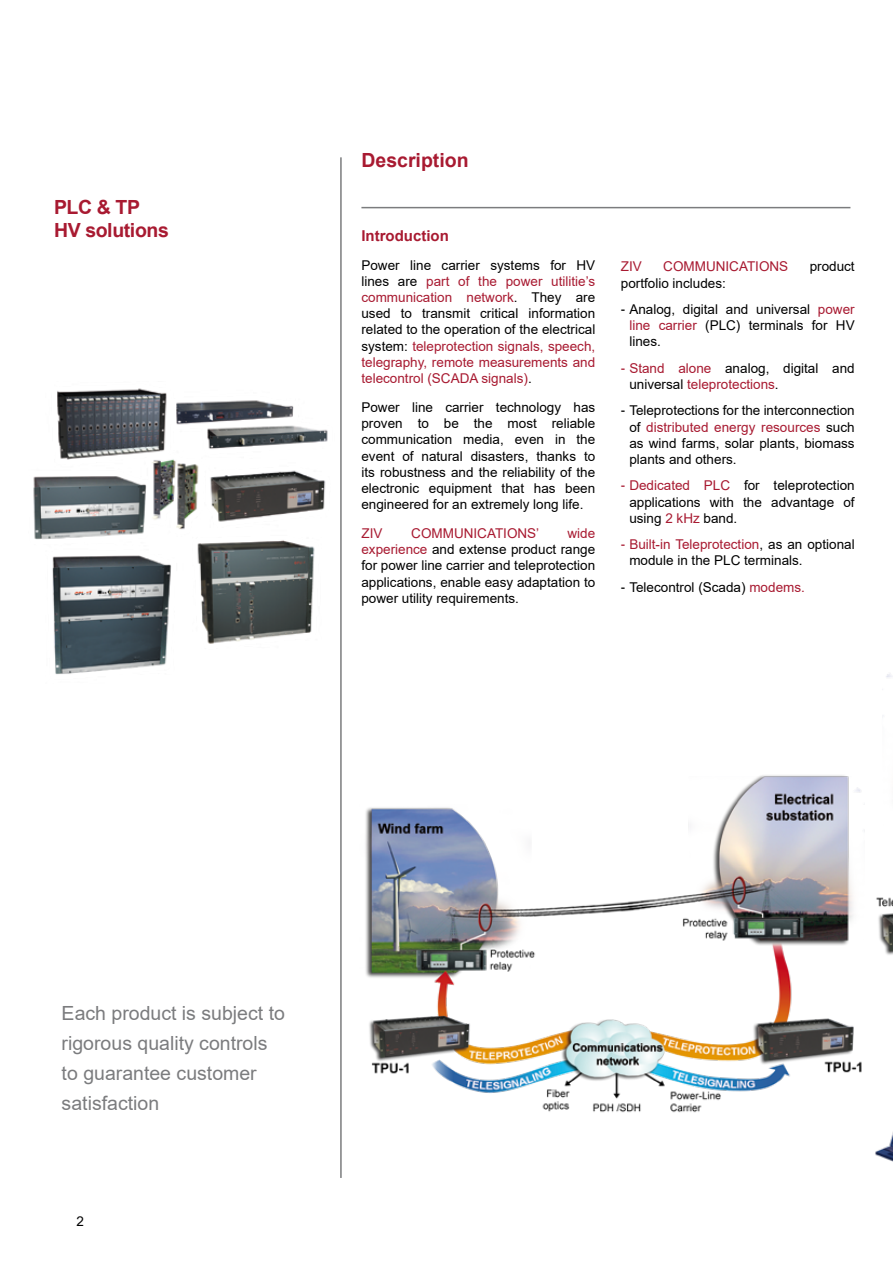
<style>
.page{position:relative;width:893px;height:1263px;background:#fff}
.page>*{position:absolute;margin:0;border:0;box-sizing:border-box;transform-origin:0 0}
.t1{font:19.5px/30px "Arial";color:#7b7c7e}
.t2{font:700 19.5px/23.4px "Arial";letter-spacing:-.02em;color:#a81a31}
.t3{font:700 19.5px "Arial";color:#a81a31}
.t4{font:700 15px "Arial";color:#a81a31}
.t5{font:13.5px/16.2px "Arial";color:#000;text-align:justify}
.t6{font:13.5px/16.2px "Arial";color:#a81a31;text-align:justify}
.s1{color:#000}
.s2{color:#a81a31}
.s3{font-family:"Helvetica"}
.s4{font-family:"Helvetica";color:#a81a31}
</style>
<div class="page">
<img style="left:33px;top:388px;width:295px;height:287px">
<img style="left:365px;top:674px;width:528px;height:488px">
<hr style="left:340px;top:157px;width:2px;height:1021px;background:#7b7c7e">
<hr style="left:361px;top:207px;width:489px;height:1px;background:#7b7c7e">
<h1 class="t2" style="left:54px;top:196px;width:116px">PLC &amp; TP<br>HV solutions</h1>
<h1 class="t3" style="left:361px;top:147px;width:109px">Description</h1>
<p class="t4" style="left:361px;top:225px;width:89px">Introduction</p>
<p class="t6" style="left:361px;top:257px;width:235px"><span class="s1">Power line carrier systems for HV lines are</span> part of the power utilitie’s communication network<span class="s1">. They are used to transmit critical information related to the operation of the electrical system:</span> teleprotection signals, speech, telegraphy, remote measurements and telecontrol (SCADA signals)<span class="s1">.</span></p>
<p class="t5" style="left:361px;top:399px;width:235px">Power line carrier technology has proven to be the most reliable communication media, even in the event of natural disasters, thanks to its robustness and the reliability of the electronic equipment that has been engineered for an extremely long life.</p>
<p class="t6" style="left:361px;top:525px;width:23px">ZIV</p>
<p class="t6" style="left:411px;top:525px;width:129px">COMMUNICATIONS’</p>
<p class="t5" style="left:361px;top:525px;width:235px;text-indent:206px"><span class="s2">wide experience</span> and extense product range for power line carrier and teleprotection applications, enable easy adaptation to power utility requirements.</p>
<p class="t6" style="left:621px;top:258px;width:23px">ZIV</p>
<p class="t6" style="left:663px;top:258px;width:126px">COMMUNICATIONS</p>
<p class="t5" style="left:810px;top:258px;width:47px">product</p>
<p class="t5" style="left:621px;top:275px;width:107px">portfolio includes:</p>
<p class="t5" style="left:629px;top:301px;width:227px;text-indent:-9px"><span class="s3">-</span> Analog, digital and universal <span class="s2">power line carrier</span> (PLC) terminals for HV lines.</p>
<p class="t5" style="left:629px;top:360px;width:227px;text-indent:-9px"><span class="s4">-</span> <span class="s2">Stand alone</span> analog, digital and universal <span class="s2">teleprotections</span>.</p>
<p class="t5" style="left:629px;top:402px;width:227px;text-indent:-9px"><span class="s3">-</span> Teleprotections for the interconnection of <span class="s2">distributed energy resources</span> such as wind farms, solar plants, biomass plants and others.</p>
<p class="t5" style="left:629px;top:477px;width:227px;text-indent:-9px"><span class="s4">-</span> <span class="s2">Dedicated PLC</span> for teleprotection applications with the advantage of using <span class="s2">2 kHz</span> band.</p>
<p class="t5" style="left:629px;top:536px;width:227px;text-indent:-9px"><span class="s4">-</span> <span class="s2">Built-in Teleprotection</span>, as an optional module in the PLC terminals.</p>
<p class="t5" style="left:621px;top:579px;width:186px"><span class="s3">-</span> Telecontrol (Scada) <span class="s2">modems.</span></p>
<h1 class="t1" style="left:62px;top:998px;width:225px">Each product is subject to rigorous quality controls to guarantee customer satisfaction</h1>
<p class="t5" style="left:77px;top:1213px;width:9px">2</p>
</div>
